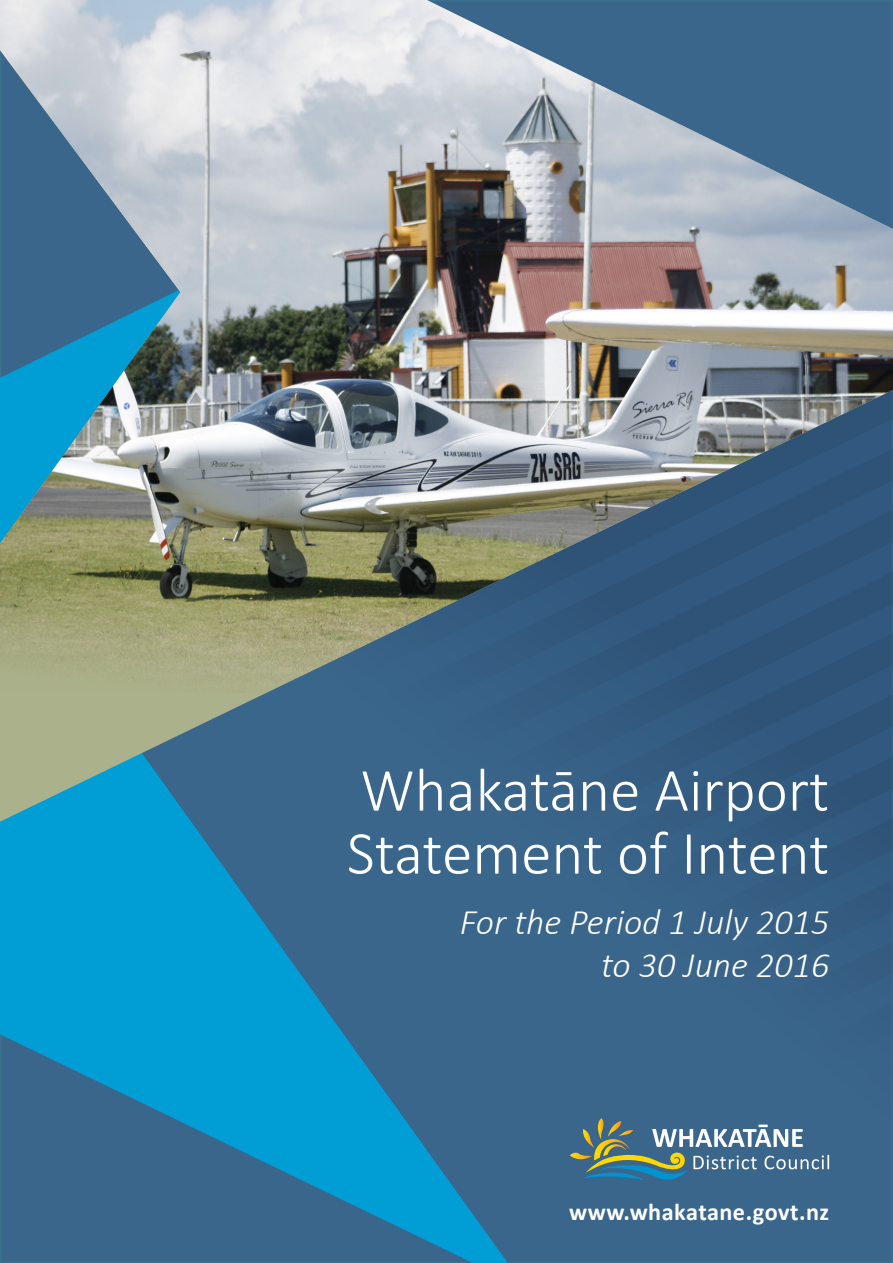
<style>
.page{position:relative;width:893px;height:1263px;background:#fff}
.page>*{position:absolute;margin:0;border:0;box-sizing:border-box;transform-origin:0 0}
.Main_Heading{font:300 61.5px "Calibri";color:#fff}
.subheading{font:italic 300 36px/43.2px "Calibri";color:#fff;text-align:right}
.Sub_heading{font:700 24.3px "Calibri";letter-spacing:.02em;color:#fff}
</style>
<div class="page">
<div style="left:526px;top:961px;width:367px;height:302px;background:#3b668c"></div>
<div style="left:526px;top:822px;width:44px;height:139px;background:#3b668c"></div>
<svg style="left:0;top:822px;width:526px;height:441px;background:#217eab"></svg>
<svg style="left:0;top:693px;width:893px;height:129px;background:#47728b"></svg>
<img style="left:0;top:0;width:893px;height:693px">
<svg style="left:570px;top:776px;width:323px;height:435px;background:#3c6589"></svg>
<p class="Main_Heading" style="left:360px;top:752px;width:470px">Whakatāne Airport</p>
<p class="Main_Heading" style="left:347px;top:815px;width:484px">Statement of Intent</p>
<p class="subheading" style="left:460px;top:900px;width:371px">For the Period 1 July 2015 to 30 June 2016</p>
<p class="Sub_heading" style="left:569px;top:1197px;width:262px">www.whakatane.govt.nz</p>
</div>
